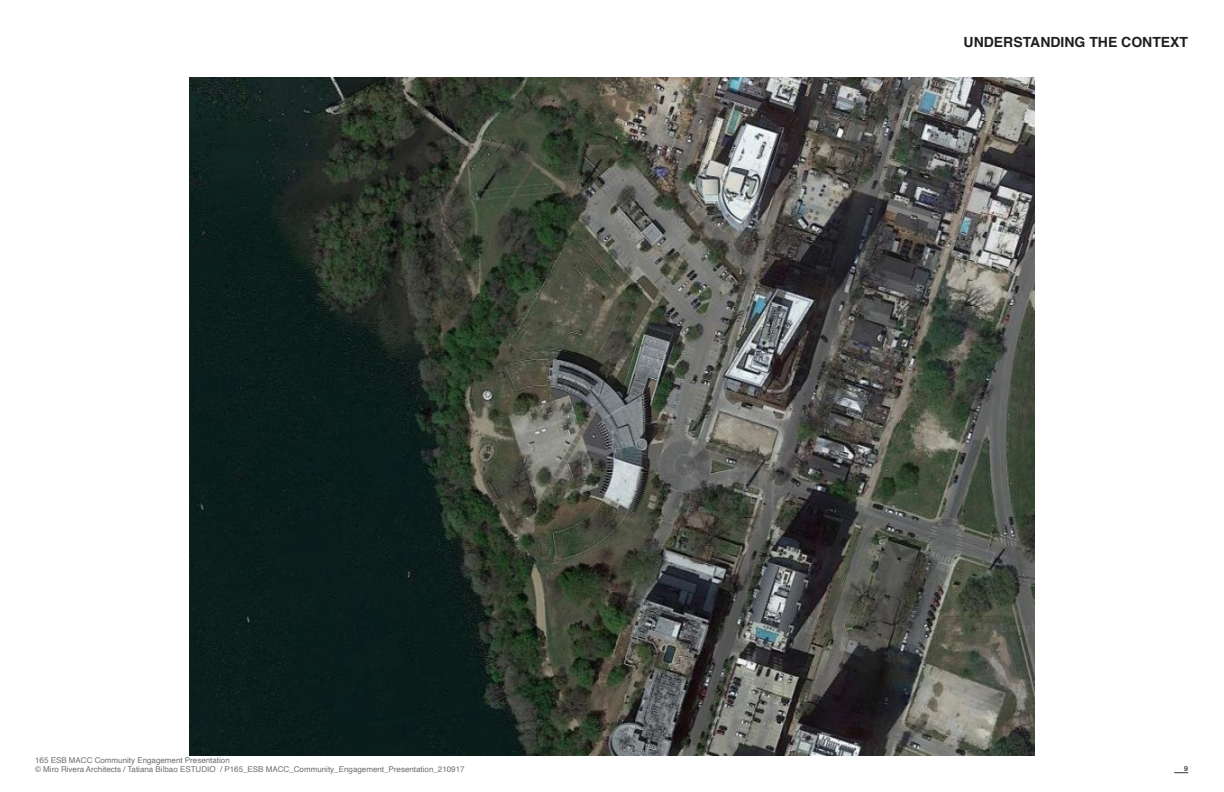
<style>
.page{position:relative;width:1224px;height:792px;background:#fff}
.page>*{position:absolute;margin:0;border:0;box-sizing:border-box;transform-origin:0 0}
.Page_Title{font:700 14px "Helvetica";color:#231f20}
.t1{font:8px "Helvetica";color:#6c6d70}
.t2{font:7px "Helvetica";color:#57585a}
</style>
<div class="page">
<img style="left:189px;top:77px;width:846px;height:679px">
<svg style="left:1174px;top:772px;width:14px;height:1px"></svg>
<p class="t1" style="left:35px;top:754px;width:196px">165 ESB MACC Community Engagement Presentation</p>
<p class="t1" style="left:35px;top:763px;width:431px">© Miro Rivera Architects / Tatiana Bilbao ESTUDIO / P165_ESB MACC_Community_Engagement_Presentation_210917</p>
<p class="Page_Title" style="left:964px;top:30px;width:226px">UNDERSTANDING THE CONTEXT</p>
<p class="t2" style="left:1184px;top:764px;width:5px">9</p>
</div>
